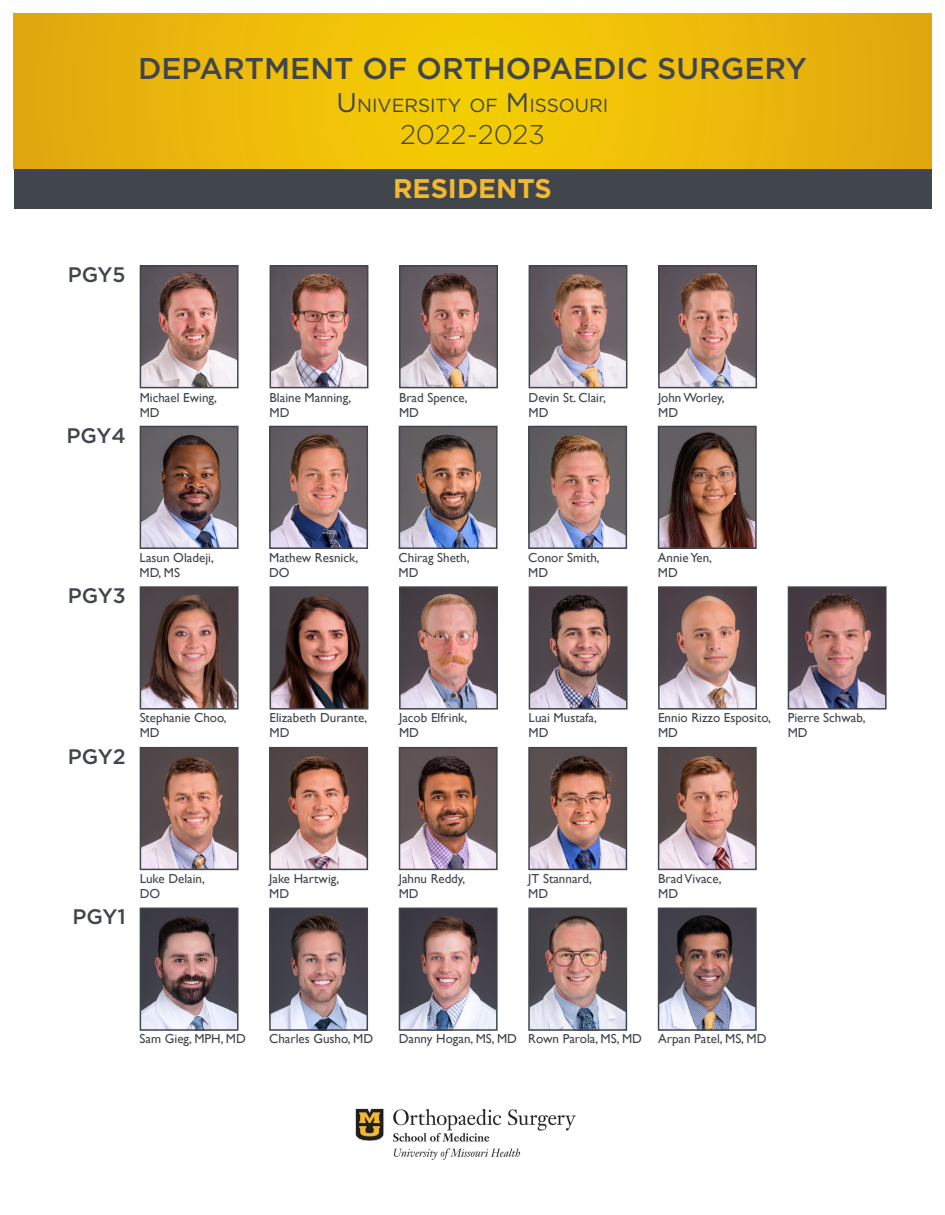
<style>
.page{position:relative;width:945px;height:1215px;background:#fff}
.page>*{position:absolute;margin:0;border:0;box-sizing:border-box;transform-origin:0 0}
.service_title{font:500 30px "Gotham";color:#41454c}
.service_title-2{font:700 27px "Gotham";color:#f2b92f}
.service_title-3{font:300 27px "Gotham";color:#41454c}
.service_title-4{font:500 21px "Gotham";color:#41454c}
.service_title-5{font:18.9px "Gotham";color:#41454c}
.residents{font:13.05px/15px "Gill Sans";color:#41454c}
.s1{font-size:27px}
</style>
<div class="page">
<div style="left:14px;top:168px;width:918px;height:41px;background:#41454c"></div>
<svg style="left:14px;top:14px;width:918px;height:154px;background:#ecba09"></svg>
<img style="left:355px;top:1108px;width:220px;height:52px">
<img style="left:143px;top:268px;width:93px;height:117px">
<div style="left:140px;top:265px;width:99px;height:123px;border:2px solid #41454c"></div>
<img style="left:273px;top:268px;width:92px;height:117px">
<div style="left:270px;top:265px;width:98px;height:123px;border:2px solid #41454c"></div>
<img style="left:143px;top:429px;width:93px;height:117px">
<div style="left:140px;top:426px;width:99px;height:123px;border:2px solid #41454c"></div>
<img style="left:402px;top:268px;width:93px;height:117px">
<div style="left:399px;top:265px;width:99px;height:123px;border:2px solid #41454c"></div>
<img style="left:402px;top:429px;width:93px;height:117px">
<div style="left:399px;top:426px;width:99px;height:123px;border:2px solid #41454c"></div>
<img style="left:272px;top:429px;width:93px;height:117px">
<div style="left:269px;top:426px;width:99px;height:123px;border:2px solid #41454c"></div>
<img style="left:532px;top:268px;width:92px;height:117px">
<div style="left:529px;top:265px;width:98px;height:123px;border:2px solid #41454c"></div>
<img style="left:531px;top:429px;width:93px;height:117px">
<div style="left:528px;top:426px;width:99px;height:123px;border:2px solid #41454c"></div>
<img style="left:661px;top:268px;width:93px;height:117px">
<div style="left:658px;top:265px;width:99px;height:123px;border:2px solid #41454c"></div>
<img style="left:661px;top:429px;width:93px;height:117px">
<div style="left:658px;top:426px;width:99px;height:123px;border:2px solid #41454c"></div>
<img style="left:143px;top:589px;width:93px;height:118px">
<div style="left:140px;top:586px;width:99px;height:124px;border:2px solid #41454c"></div>
<img style="left:402px;top:589px;width:93px;height:118px">
<div style="left:399px;top:586px;width:99px;height:124px;border:2px solid #41454c"></div>
<img style="left:273px;top:589px;width:92px;height:118px">
<div style="left:270px;top:586px;width:98px;height:124px;border:2px solid #41454c"></div>
<img style="left:661px;top:589px;width:93px;height:118px">
<div style="left:658px;top:586px;width:99px;height:124px;border:2px solid #41454c"></div>
<img style="left:532px;top:589px;width:93px;height:118px">
<div style="left:529px;top:586px;width:99px;height:124px;border:2px solid #41454c"></div>
<img style="left:791px;top:589px;width:93px;height:118px">
<div style="left:788px;top:586px;width:99px;height:124px;border:2px solid #41454c"></div>
<img style="left:143px;top:750px;width:93px;height:117px">
<div style="left:140px;top:747px;width:99px;height:123px;border:2px solid #41454c"></div>
<img style="left:272px;top:750px;width:93px;height:117px">
<div style="left:269px;top:747px;width:99px;height:123px;border:2px solid #41454c"></div>
<img style="left:402px;top:750px;width:93px;height:117px">
<div style="left:399px;top:747px;width:99px;height:123px;border:2px solid #41454c"></div>
<img style="left:661px;top:750px;width:93px;height:117px">
<div style="left:658px;top:747px;width:99px;height:123px;border:2px solid #41454c"></div>
<img style="left:531px;top:750px;width:93px;height:117px">
<div style="left:528px;top:747px;width:99px;height:123px;border:2px solid #41454c"></div>
<img style="left:143px;top:911px;width:93px;height:117px">
<div style="left:140px;top:908px;width:99px;height:123px;border:2px solid #41454c"></div>
<img style="left:272px;top:911px;width:93px;height:117px">
<div style="left:269px;top:908px;width:99px;height:123px;border:2px solid #41454c"></div>
<img style="left:402px;top:911px;width:93px;height:117px">
<div style="left:399px;top:908px;width:99px;height:123px;border:2px solid #41454c"></div>
<img style="left:661px;top:911px;width:93px;height:117px">
<div style="left:658px;top:908px;width:99px;height:123px;border:2px solid #41454c"></div>
<img style="left:531px;top:911px;width:93px;height:117px">
<div style="left:528px;top:908px;width:99px;height:123px;border:2px solid #41454c"></div>
<p class="service_title" style="left:138px;top:49px;width:670px">DEPARTMENT OF ORTHOPAEDIC SURGERY</p>
<p class="service_title-5" style="left:337px;top:93px;width:273px"><span class="s1">U</span>NIVERSITY OF <span class="s1">M</span>ISSOURI</p>
<p class="service_title-3" style="left:400px;top:118px;width:146px">2022-2023</p>
<p class="service_title-2" style="left:393px;top:171px;width:160px">RESIDENTS</p>
<p class="service_title-4" style="left:68px;top:261px;width:59px">PGY5</p>
<p class="service_title-4" style="left:66px;top:421px;width:61px">PGY4</p>
<p class="residents" style="left:140px;top:390px;width:79px">Michael Ewing,<br>MD</p>
<p class="residents" style="left:270px;top:390px;width:83px">Blaine Manning,<br>MD</p>
<p class="residents" style="left:399px;top:390px;width:70px">Brad Spence,<br>MD</p>
<p class="residents" style="left:529px;top:390px;width:79px">Devin St. Clair,<br>MD</p>
<p class="residents" style="left:658px;top:390px;width:68px">John Worley,<br>MD</p>
<p class="service_title-4" style="left:68px;top:582px;width:59px">PGY3</p>
<p class="residents" style="left:140px;top:550px;width:76px">Lasun Oladeji,<br>MD, MS</p>
<p class="residents" style="left:269px;top:550px;width:91px">Mathew Resnick,<br>DO</p>
<p class="residents" style="left:399px;top:550px;width:73px">Chirag Sheth,<br>MD</p>
<p class="residents" style="left:528px;top:550px;width:73px">Conor Smith,<br>MD</p>
<p class="residents" style="left:658px;top:550px;width:56px">Annie Yen,<br>MD</p>
<p class="service_title-4" style="left:68px;top:743px;width:59px">PGY2</p>
<p class="residents" style="left:140px;top:710px;width:89px">Stephanie Choo,<br>MD</p>
<p class="residents" style="left:399px;top:710px;width:70px">Jacob Elfrink,<br>MD</p>
<p class="residents" style="left:529px;top:710px;width:70px">Luai Mustafa,<br>MD</p>
<p class="residents" style="left:788px;top:710px;width:80px">Pierre Schwab,<br>MD</p>
<p class="residents" style="left:270px;top:710px;width:99px">Elizabeth Durante,<br>MD</p>
<p class="residents" style="left:658px;top:710px;width:114px">Ennio Rizzo Esposito,<br>MD</p>
<p class="service_title-4" style="left:72px;top:903px;width:55px">PGY1</p>
<p class="residents" style="left:140px;top:871px;width:67px">Luke Delain,<br>DO</p>
<p class="residents" style="left:269px;top:871px;width:72px">Jake Hartwig,<br>MD</p>
<p class="residents" style="left:528px;top:871px;width:65px">JT Stannard,<br>MD</p>
<p class="residents" style="left:399px;top:871px;width:68px">Jahnu Reddy,<br>MD</p>
<p class="residents" style="left:658px;top:871px;width:65px">Brad Vivace,<br>MD</p>
<p class="residents" style="left:140px;top:1031px;width:108px">Sam Gieg, MPH, MD</p>
<p class="residents" style="left:269px;top:1031px;width:105px">Charles Gusho, MD</p>
<p class="residents" style="left:399px;top:1031px;width:120px">Danny Hogan, MS, MD</p>
<p class="residents" style="left:528px;top:1031px;width:115px">Rown Parola, MS, MD</p>
<p class="residents" style="left:658px;top:1031px;width:110px">Arpan Patel, MS, MD</p>
</div>
